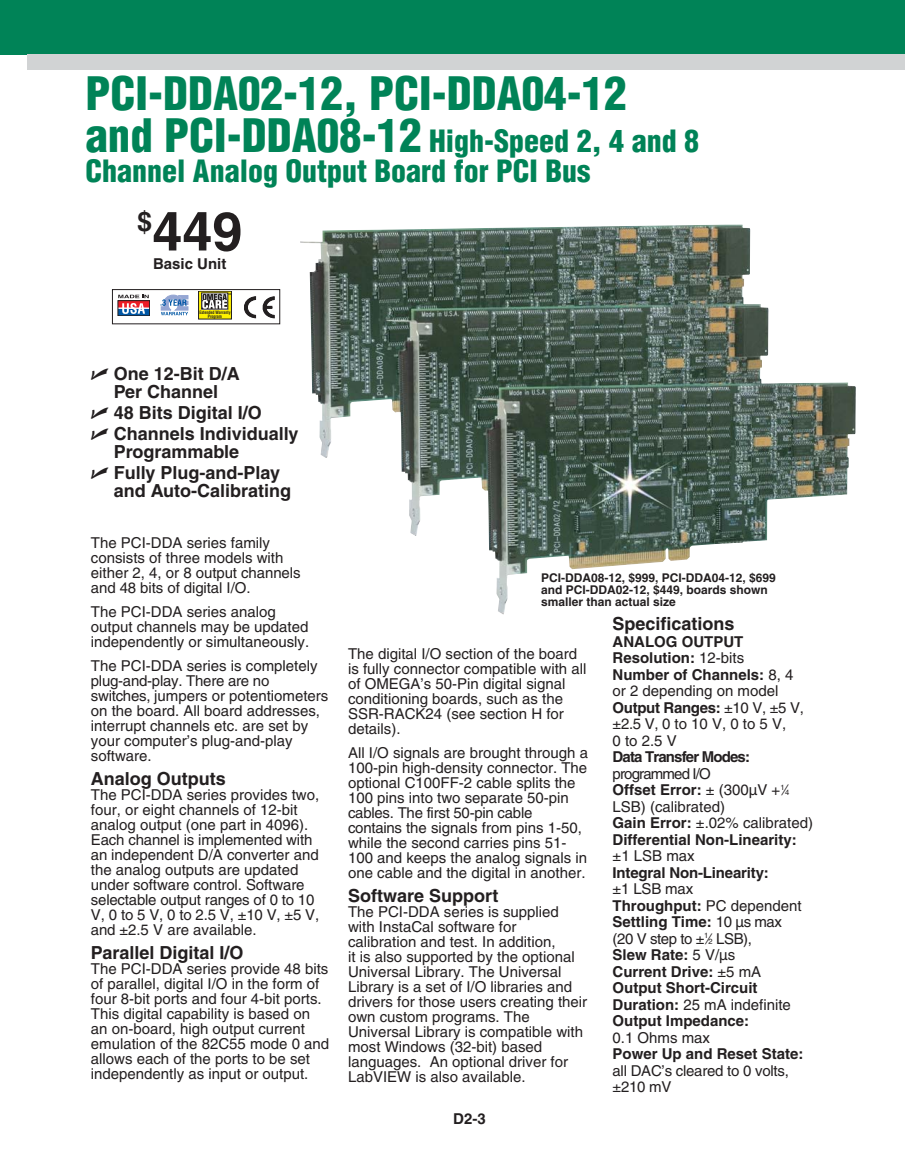
<style>
.page{position:relative;width:918px;height:1168px;background:#fff}
.page>*{position:absolute;margin:0;border:0;box-sizing:border-box;transform-origin:0 0}
.t1{font:700 54px "Helvetica";color:#231f20}
.t2{font:900 condensed 45px "Helvetica";color:#008357}
.t3{font:900 condensed 30px/30px "Helvetica";color:#008357}
.t4{font:700 18px/18px "Helvetica";color:#231f20}
.t5{font:15px/15px "Helvetica";color:#231f20}
.t6{font:700 15px/16.5px "Helvetica";color:#231f20}
.t7{font:700 15px "Helvetica";letter-spacing:-.055em;color:#231f20}
.t8{font:700 12px/12px "Helvetica";color:#231f20}
.t9{font:700 condensed 4.5px/4.1px "Helvetica";color:#231f20;text-align:center;scale:.9 1}
.t10{font:700 condensed 2.4px "Helvetica";color:#231f20;scale:.9 1}
.s1{font-size:45px}
.s2{font-family:"Universal Newswith Comm Pi";font-weight:400}
.s3{font-weight:700}
.s4{font-size:7.5px}
.s5{font-weight:400}
.s6{font-weight:400;font-size:7.5px}
</style>
<div class="page">
<div style="left:0;top:0;width:904px;height:54px;background:#008357"></div>
<div style="left:27px;top:54px;width:877px;height:15px;background:#d1d3d4"></div>
<img style="left:301px;top:225px;width:555px;height:389px">
<div style="left:112px;top:289px;width:168px;height:35px;border:1px solid #231f20"></div>
<svg style="left:160px;top:295px;width:28px;height:20px"></svg>
<svg style="left:118px;top:295px;width:31px;height:19px"></svg>
<div style="left:118px;top:300px;width:32px;height:16px;border:1px solid #231f20"></div>
<svg style="left:201px;top:293px;width:29px;height:24px"></svg>
<div style="left:202px;top:293px;width:26px;height:16px;border:1px solid #231f20"></div>
<svg style="left:202px;top:294px;width:25px;height:15px"></svg>
<svg style="left:244px;top:296px;width:31px;height:22px"></svg>
<h2 class="t2" style="left:85px;top:76px;width:543px">PCI-DDA02-12, PCI-DDA04-12</h2>
<h3 class="t3" style="left:85px;top:129px;width:615px"><span class="s1">and PCI-DDA08-12</span> High-Speed 2, 4 and 8<br>Channel Analog Output Board for PCI Bus</h3>
<h1 class="t1" style="left:137px;top:212px;width:107px"><sup>$</sup>449</h1>
<p class="t6" style="left:153px;top:256px;width:75px">Basic Unit</p>
<p class="t10" style="left:228px;top:293px;width:5px">SM</p>
<p class="t9" style="left:199px;top:310px;width:36px">Extended Warranty<br>Program</p>
<p class="t4" style="left:91px;top:366px;width:150px;text-align:center"><span class="s2">-</span> One 12-Bit D/A<br>Per Channel</p>
<p class="t4" style="left:91px;top:405px;width:172px"><span class="s2">-</span> 48 Bits Digital I/O</p>
<p class="t4" style="left:114px;top:426px;width:186px;text-indent:-23px"><span class="s2">-</span> Channels Individually<br>Programmable</p>
<p class="t4" style="left:114px;top:465px;width:179px;text-indent:-23px"><span class="s2">-</span> Fully Plug-and-Play and Auto-Calibrating</p>
<p class="t5" style="left:91px;top:536px;width:211px">The PCI-DDA series family consists of three models with either 2, 4, or 8 output channels and 48 bits of digital I/O.</p>
<p class="t5" style="left:91px;top:605px;width:220px">The PCI-DDA series analog output channels may be updated independently or simultaneously.</p>
<p class="t5" style="left:91px;top:659px;width:239px">The PCI-DDA series is completely plug-and-play. There are no switches, jumpers or potentiometers on the board. All board addresses, interrupt channels etc. are set by your computer’s plug-and-play software.</p>
<p class="t4" style="left:91px;top:771px;width:136px">Analog Outputs</p>
<p class="t5" style="left:91px;top:788px;width:230px">The PCI-DDA series provides two, four, or eight channels of 12-bit analog output (one part in 4096).<br>Each channel is implemented with an independent D/A converter and the analog outputs are updated under software control. Software selectable output ranges of 0 to 10<br>V, 0 to 5 V, 0 to 2.5 V, ±10 V, ±5 V, and ±2.5 V are available.</p>
<p class="t4" style="left:91px;top:945px;width:154px">Parallel Digital I/O</p>
<p class="t5" style="left:91px;top:962px;width:240px">The PCI-DDA series provide 48 bits of parallel, digital I/O in the form of four 8-bit ports and four 4-bit ports.<br>This digital capability is based on an on-board, high output current emulation of the 82C55 mode 0 and allows each of the ports to be set independently as input or output.</p>
<p class="t8" style="left:541px;top:573px;width:236px">PCI-DDA08-12, $999, PCI-DDA04-12, $699 and PCI-DDA02-12, $449, boards shown smaller than actual size</p>
<p class="t5" style="left:348px;top:648px;width:240px">The digital I/O section of the board is fully connector compatible with all of OMEGA’s 50-Pin digital signal conditioning boards, such as the<br>SSR-RACK24 (see section H for details).</p>
<p class="t5" style="left:348px;top:747px;width:242px">All I/O signals are brought through a 100-pin high-density connector. The optional C100FF-2 cable splits the 100 pins into two separate 50-pin cables. The first 50-pin cable contains the signals from pins 1-50, while the second carries pins 51- 100 and keeps the analog signals in one cable and the digital in another.</p>
<p class="t4" style="left:348px;top:888px;width:152px">Software Support</p>
<p class="t5" style="left:348px;top:906px;width:241px">The PCI-DDA series is supplied with InstaCal software for calibration and test. In addition,<br>it is also supported by the optional<br>Universal Library. The Universal<br>Library is a set of I/O libraries and drivers for those users creating their own custom programs. The<br>Universal Library is compatible with most Windows (32-bit) based languages. An optional driver for<br>LabVIEW is also available.</p>
<p class="t6" style="left:453px;top:1111px;width:34px">D2-3</p>
<p class="t4" style="left:613px;top:616px;width:123px">Specifications</p>
<p class="t5" style="left:613px;top:634px;width:193px;line-height:16.5px"><span class="s3">ANALOG OUTPUT<br>Resolution:</span> 12-bits<br><span class="s3">Number of Channels:</span> 8, 4 or 2 depending on model<br><span class="s3">Output Ranges:</span> ±10 V, ±5 V, ±2.5 V, 0 to 10 V, 0 to 5 V,<br>0 to 2.5 V</p>
<p class="t7" style="left:613px;top:751px;width:139px">Data Transfer Modes:</p>
<p class="t5" style="left:613px;top:766px;width:202px;line-height:16.5px">programmed I/O<br><span class="s3">Offset Error:</span> ± (300µV +<sup>1</sup>⁄<span class="s4">4<br></span>LSB) (calibrated)<br><span class="s3">Gain Error:</span> ±.02% calibrated)<br><span class="s3">Differential Non-Linearity:</span></p>
<p class="t5" style="left:613px;top:850px;width:84px">±1 LSB max</p>
<p class="t6" style="left:613px;top:865px;width:158px">Integral Non-Linearity:</p>
<p class="t6" style="left:613px;top:882px;width:191px"><span class="s5">±1 LSB max<br></span>Throughput: <span class="s5">PC dependent<br></span>Settling Time: <span class="s5">10 µs max (20 V step to ±</span><sup>1</sup><span class="s5">⁄</span><span class="s6">2</span> <span class="s5">LSB),<br></span>Slew Rate: <span class="s5">5 V/µs<br></span>Current Drive: <span class="s5">±5 mA<br></span>Output Short-Circuit<br>Duration: <span class="s5">25 mA indefinite<br></span>Output Impedance:</p>
<p class="t5" style="left:613px;top:1031px;width:99px">0.1 Ohms max</p>
<p class="t6" style="left:613px;top:1047px;width:192px">Power Up and Reset State:</p>
<p class="t5" style="left:613px;top:1063px;width:178px;line-height:16.5px">all DAC’s cleared to 0 volts, ±210 mV</p>
</div>
